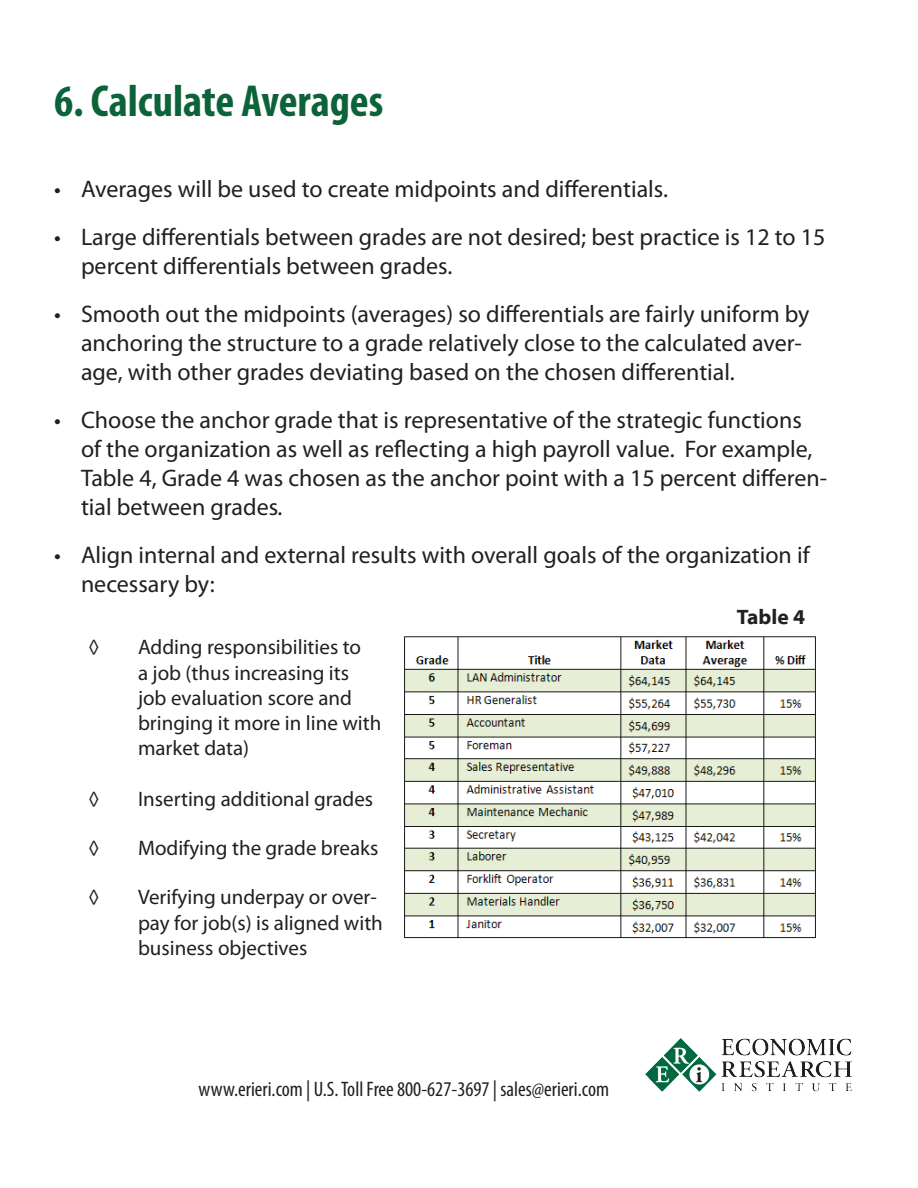
<style>
.page{position:relative;width:918px;height:1188px;background:#fff}
.page>*{position:absolute;margin:0;border:0;box-sizing:border-box;transform-origin:0 0}
.t1{font:700 condensed 45px "Myriad Pro";color:#0c6339}
.t2{font:24px/28.8px "Myriad Pro";color:#231f20}
.secondary_bullets{font:21px/25.2px "Myriad Pro";color:#231f20}
.t3{font:condensed 21px "Myriad Pro";color:#231f20}
.t4{font:700 21px "Myriad Web Pro";color:#231f20}
.s1{font-style:italic}
</style>
<div class="page">
<img style="left:645px;top:1039px;width:207px;height:53px">
<img style="left:404px;top:636px;width:412px;height:303px">
<p class="t1" style="left:54px;top:73px;width:331px">6. Calculate Averages</p>
<p class="t2" style="left:54px;top:174px;width:616px">• Averages will be used to create midpoints and differentials.</p>
<p class="t2" style="left:81px;top:222px;width:746px;text-indent:-27px">• Large differentials between grades are not desired; best practice is 12 to 15 percent differentials between grades.</p>
<p class="t2" style="left:81px;top:300px;width:730px;text-indent:-27px">• Smooth out the midpoints (averages) so differentials are fairly uniform by anchoring the structure to a grade relatively close to the calculated aver&shy;age, with other grades deviating based on the chosen differential.</p>
<p class="t2" style="left:81px;top:405px;width:748px;text-indent:-27px">• Choose the anchor grade that is representative of the strategic functions of the organization as well as reflecting a high payroll value. For example, Table 4, Grade 4 was chosen as the anchor point with a 15 percent differen&shy;tial between grades<span class="s1">.</span></p>
<p class="t2" style="left:81px;top:540px;width:730px;text-indent:-27px">• Align internal and external results with overall goals of the organization if necessary by:</p>
<p class="secondary_bullets" style="left:88px;top:634px;width:12px">◊</p>
<p class="secondary_bullets" style="left:138px;top:634px;width:245px">Adding responsibilities to<br>a job (thus increasing its job evaluation score and bringing it more in line with market data)</p>
<p class="secondary_bullets" style="left:88px;top:786px;width:12px">◊</p>
<p class="secondary_bullets" style="left:138px;top:786px;width:237px">Inserting additional grades</p>
<p class="secondary_bullets" style="left:88px;top:835px;width:12px">◊</p>
<p class="secondary_bullets" style="left:138px;top:835px;width:242px">Modifying the grade breaks</p>
<p class="secondary_bullets" style="left:88px;top:884px;width:12px">◊</p>
<p class="secondary_bullets" style="left:138px;top:884px;width:246px">Verifying underpay or over&shy;pay for job(s) is aligned with business objectives</p>
<p class="t3" style="left:199px;top:1076px;width:412px">www.erieri.com | U.S. Toll Free 800-627-3697 | sales@erieri.com</p>
<p class="t4" style="left:737px;top:605px;width:70px">Table 4</p>
</div>
